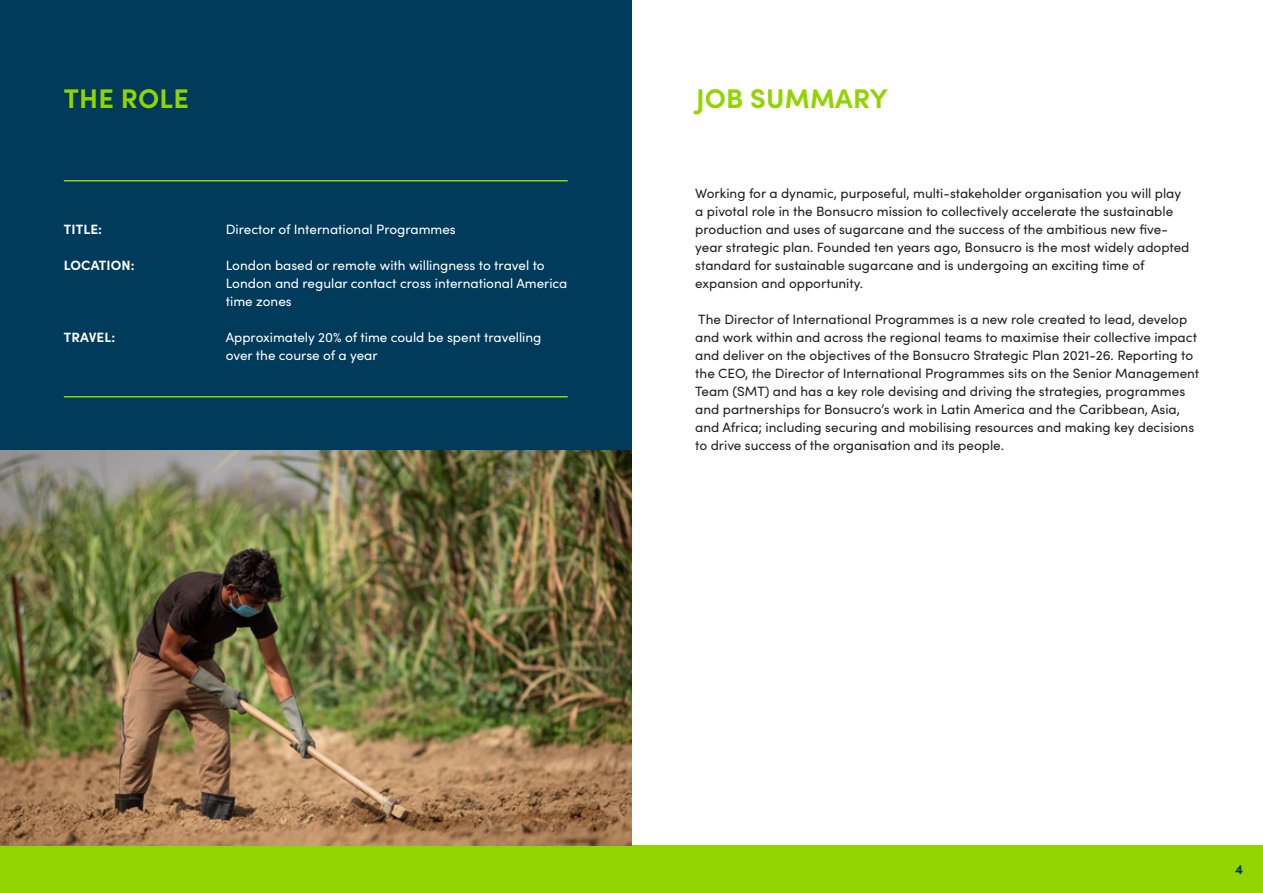
<style>
.page{position:relative;width:1263px;height:893px;background:#fff}
.page>*{position:absolute;margin:0;border:0;box-sizing:border-box;transform-origin:0 0}
.Paragraph_Style_1{font:700 27px "Sofia Pro";letter-spacing:.01em;color:#91d400}
.t1{font:13.5px/18px "Sofia Pro";color:#231f20}
.t2{font:13.5px "Sofia Pro";color:#fff}
.t3{font:700 13.5px "Sofia Pro";letter-spacing:.01em;color:#fff}
.t4{font:700 13.5px "Sofia Pro";color:#003b5c}
</style>
<div class="page">
<div style="left:0;top:845px;width:1263px;height:48px;background:#91d400"></div>
<div style="left:0;top:0;width:631px;height:845px;background:#003b5c"></div>
<hr style="left:64px;top:180px;width:504px;height:2px;background:#91d400">
<hr style="left:64px;top:396px;width:504px;height:2px;background:#91d400">
<img style="left:0;top:450px;width:631px;height:395px">
<p class="Paragraph_Style_1" style="left:64px;top:78px;width:126px">THE ROLE</p>
<p class="Paragraph_Style_1" style="left:696px;top:78px;width:193px">JOB SUMMARY</p>
<p class="t3" style="left:64px;top:219px;width:40px">TITLE:</p>
<p class="t2" style="left:226px;top:219px;width:232px">Director of International Programmes</p>
<p class="t3" style="left:64px;top:255px;width:72px">LOCATION:</p>
<p class="t2" style="left:226px;top:255px;width:320px">London based or remote with willingness to travel to</p>
<p class="t2" style="left:226px;top:273px;width:343px">London and regular contact cross international America</p>
<p class="t2" style="left:226px;top:291px;width:67px">time zones</p>
<p class="t3" style="left:64px;top:327px;width:53px">TRAVEL:</p>
<p class="t2" style="left:226px;top:327px;width:317px">Approximately 20% of time could be spent travelling</p>
<p class="t2" style="left:226px;top:345px;width:153px">over the course of a year</p>
<p class="t1" style="left:695px;top:184px;width:496px">Working for a dynamic, purposeful, multi-stakeholder organisation you will play a pivotal role in the Bonsucro mission to collectively accelerate the sustainable production and uses of sugarcane and the success of the ambitious new five&shy;year strategic plan. Founded ten years ago, Bonsucro is the most widely adopted standard for sustainable sugarcane and is undergoing an exciting time of expansion and opportunity.</p>
<p class="t1" style="left:695px;top:310px;width:505px">The Director of International Programmes is a new role created to lead, develop and work within and across the regional teams to maximise their collective impact and deliver on the objectives of the Bonsucro Strategic Plan 2021-26. Reporting to the CEO, the Director of International Programmes sits on the Senior Management Team (SMT) and has a key role devising and driving the strategies, programmes and partnerships for Bonsucro’s work in Latin America and the Caribbean, Asia, and Africa; including securing and mobilising resources and making key decisions to drive success of the organisation and its people.</p>
<p class="t4" style="left:1235px;top:859px;width:10px">4</p>
</div>
